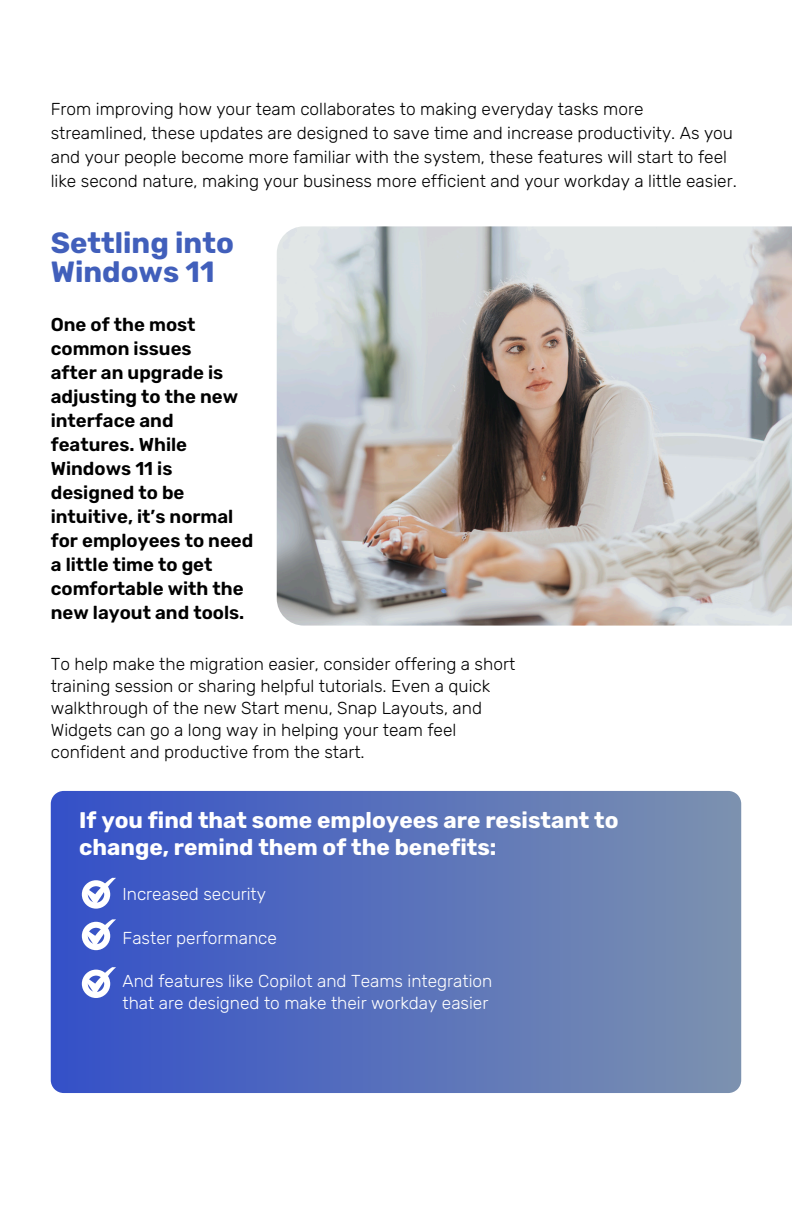
<style>
.page{position:relative;width:792px;height:1224px;background:#fff}
.page>*{position:absolute;margin:0;border:0;box-sizing:border-box;transform-origin:0 0}
.t1{font:700 29.2px/28.4px "Rubik";color:#415fbb}
.t2{font:700 22.6px/27px "Rubik";color:#fff}
.t3{font:600 18.6px/24px "Rubik";color:#000}
.t4{font:300 17.2px/22px "Rubik";color:#000}
.t5{font:300 17.2px "Rubik";color:#fff}
</style>
<div class="page">
<img style="left:277px;top:226px;width:515px;height:399px">
<svg style="left:51px;top:791px;width:690px;height:302px;background:#5871bb"></svg>
<svg style="left:82px;top:878px;width:34px;height:31px"></svg>
<svg style="left:82px;top:919px;width:34px;height:31px"></svg>
<svg style="left:82px;top:967px;width:34px;height:31px"></svg>
<p class="t4" style="left:51px;top:97px;width:688px;line-height:24px">From improving how your team collaborates to making everyday tasks more streamlined, these updates are designed to save time and increase productivity. As you and your people become more familiar with the system, these features will start to feel like second nature, making your business more efficient and your workday a little easier.</p>
<p class="t1" style="left:51px;top:229px;width:185px">Settling into<br>Windows 11</p>
<h1 class="t3" style="left:51px;top:313px;width:204px">One of the most common issues<br>after an upgrade is adjusting to the new interface and features. While<br>Windows 11 is designed to be intuitive, it’s normal for employees to need a little time to get comfortable with the</h1>
<h3 class="t3" style="left:51px;top:601px;width:195px">new layout and tools.</h3>
<p class="t4" style="left:51px;top:653px;width:466px">To help make the migration easier, consider offering a short training session or sharing helpful tutorials. Even a quick walkthrough of the new Start menu, Snap Layouts, and Widgets can go a long way in helping your team feel confident and productive from the start.</p>
<h2 class="t2" style="left:79px;top:807px;width:541px">If you find that some employees are resistant to change, remind them of the benefits:</h2>
<p class="t5" style="left:123px;top:884px;width:145px">Increased security</p>
<p class="t5" style="left:123px;top:927px;width:156px">Faster performance</p>
<p class="t5" style="left:123px;top:971px;width:371px">And features like Copilot and Teams integration</p>
<p class="t5" style="left:123px;top:993px;width:367px">that are designed to make their workday easier</p>
</div>
